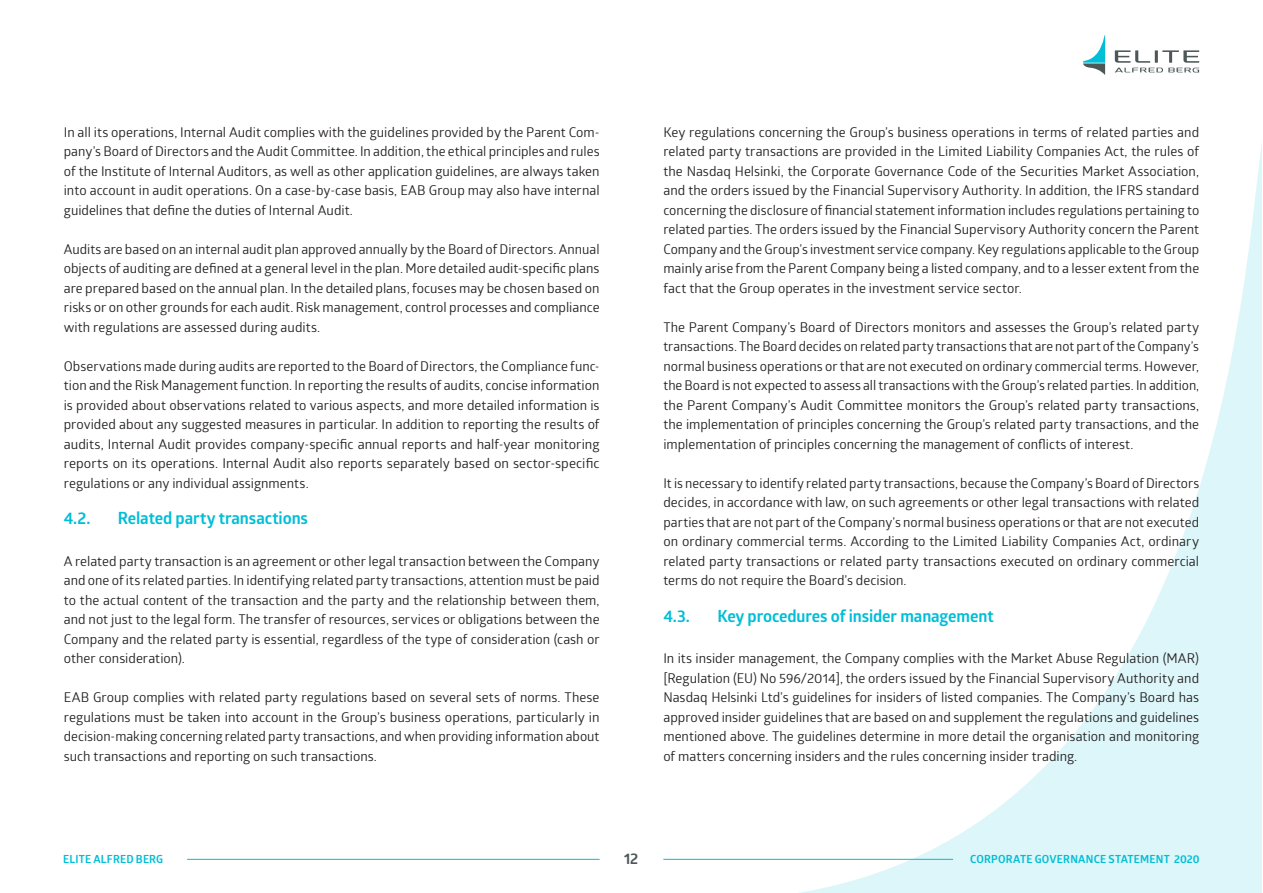
<style>
.page{position:relative;width:1263px;height:893px;background:#fff}
.page>*{position:absolute;margin:0;border:0;box-sizing:border-box;transform-origin:0 0}
.Väliotsikko_2{font:700 16.5px "Glober";letter-spacing:-.005em;color:#00bed6}
.t1{font:700 15px "Glober";color:#4d5758}
.Leipis-perusteksti{font:13.5px/19.5px "Glober";color:#231f20;text-align:justify}
.t2{font:700 10.95px "Glober";letter-spacing:.02em;color:#00bed6}
</style>
<div class="page">
<svg style="left:770px;top:143px;width:492px;height:750px"></svg>
<svg style="left:1115px;top:50px;width:84px;height:22px"></svg>
<svg style="left:1083px;top:35px;width:22px;height:40px"></svg>
<hr style="left:187px;top:859px;width:413px;height:1px;background:#00bed6">
<hr style="left:663px;top:859px;width:290px;height:1px;background:#00bed6">
<p class="Leipis-perusteksti" style="left:64px;top:121px;width:537px">In all its operations, Internal Audit complies with the guidelines provided by the Parent Com&shy;pany’s Board of Directors and the Audit Committee. In addition, the ethical principles and rules of the Institute of Internal Auditors, as well as other application guidelines, are always taken into account in audit operations. On a case-by-case basis, EAB Group may also have internal guidelines that define the duties of Internal Audit.</p>
<p class="Leipis-perusteksti" style="left:64px;top:238px;width:537px">Audits are based on an internal audit plan approved annually by the Board of Directors. Annual objects of auditing are defined at a general level in the plan. More detailed audit-specific plans are prepared based on the annual plan. In the detailed plans, focuses may be chosen based on risks or on other grounds for each audit. Risk management, control processes and compliance with regulations are assessed during audits.</p>
<p class="Leipis-perusteksti" style="left:64px;top:355px;width:537px">Observations made during audits are reported to the Board of Directors, the Compliance func&shy;tion and the Risk Management function. In reporting the results of audits, concise information is provided about observations related to various aspects, and more detailed information is provided about any suggested measures in particular. In addition to reporting the results of audits, Internal Audit provides company-specific annual reports and half-year monitoring reports on its operations. Internal Audit also reports separately based on sector-specific regulations or any individual assignments.</p>
<p class="Väliotsikko_2" style="left:64px;top:507px;width:28px">4.2.</p>
<p class="Väliotsikko_2" style="left:118px;top:507px;width:192px">Related party transactions</p>
<p class="Leipis-perusteksti" style="left:64px;top:550px;width:537px">A related party transaction is an agreement or other legal transaction between the Company and one of its related parties. In identifying related party transactions, attention must be paid to the actual content of the transaction and the party and the relationship between them, and not just to the legal form. The transfer of resources, services or obligations between the Company and the related party is essential, regardless of the type of consideration (cash or other consideration).</p>
<p class="Leipis-perusteksti" style="left:64px;top:687px;width:537px">EAB Group complies with related party regulations based on several sets of norms. These regulations must be taken into account in the Group’s business operations, particularly in decision-making concerning related party transactions, and when providing information about such transactions and reporting on such transactions.</p>
<p class="Leipis-perusteksti" style="left:663px;top:121px;width:537px">Key regulations concerning the Group’s business operations in terms of related parties and related party transactions are provided in the Limited Liability Companies Act, the rules of the Nasdaq Helsinki, the Corporate Governance Code of the Securities Market Association, and the orders issued by the Financial Supervisory Authority. In addition, the IFRS standard concerning the disclosure of financial statement information includes regulations pertaining to related parties. The orders issued by the Financial Supervisory Authority concern the Parent Company and the Group’s investment service company. Key regulations applicable to the Group mainly arise from the Parent Company being a listed company, and to a lesser extent from the fact that the Group operates in the investment service sector.</p>
<p class="Leipis-perusteksti" style="left:663px;top:316px;width:537px">The Parent Company’s Board of Directors monitors and assesses the Group’s related party transactions. The Board decides on related party transactions that are not part of the Company’s normal business operations or that are not executed on ordinary commercial terms. However, the Board is not expected to assess all transactions with the Group’s related parties. In addition, the Parent Company’s Audit Committee monitors the Group’s related party transactions, the implementation of principles concerning the Group’s related party transactions, and the implementation of principles concerning the management of conflicts of interest.</p>
<p class="Leipis-perusteksti" style="left:663px;top:472px;width:537px">It is necessary to identify related party transactions, because the Company’s Board of Directors decides, in accordance with law, on such agreements or other legal transactions with related parties that are not part of the Company’s normal business operations or that are not executed on ordinary commercial terms. According to the Limited Liability Companies Act, ordinary related party transactions or related party transactions executed on ordinary commercial terms do not require the Board’s decision.</p>
<p class="Väliotsikko_2" style="left:663px;top:604px;width:28px">4.3.</p>
<p class="Väliotsikko_2" style="left:717px;top:604px;width:278px">Key procedures of insider management</p>
<p class="Leipis-perusteksti" style="left:663px;top:648px;width:537px">In its insider management, the Company complies with the Market Abuse Regulation (MAR) [Regulation (EU) No 596/2014], the orders issued by the Financial Supervisory Authority and Nasdaq Helsinki Ltd’s guidelines for insiders of listed companies. The Company’s Board has approved insider guidelines that are based on and supplement the regulations and guidelines mentioned above. The guidelines determine in more detail the organisation and monitoring of matters concerning insiders and the rules concerning insider trading.</p>
<p class="t2" style="left:63px;top:852px;width:102px">ELITE ALFRED BERG</p>
<p class="t1" style="left:624px;top:847px;width:16px">12</p>
<p class="t2" style="left:970px;top:852px;width:231px">CORPORATE GOVERNANCE STATEMENT 2020</p>
</div>
